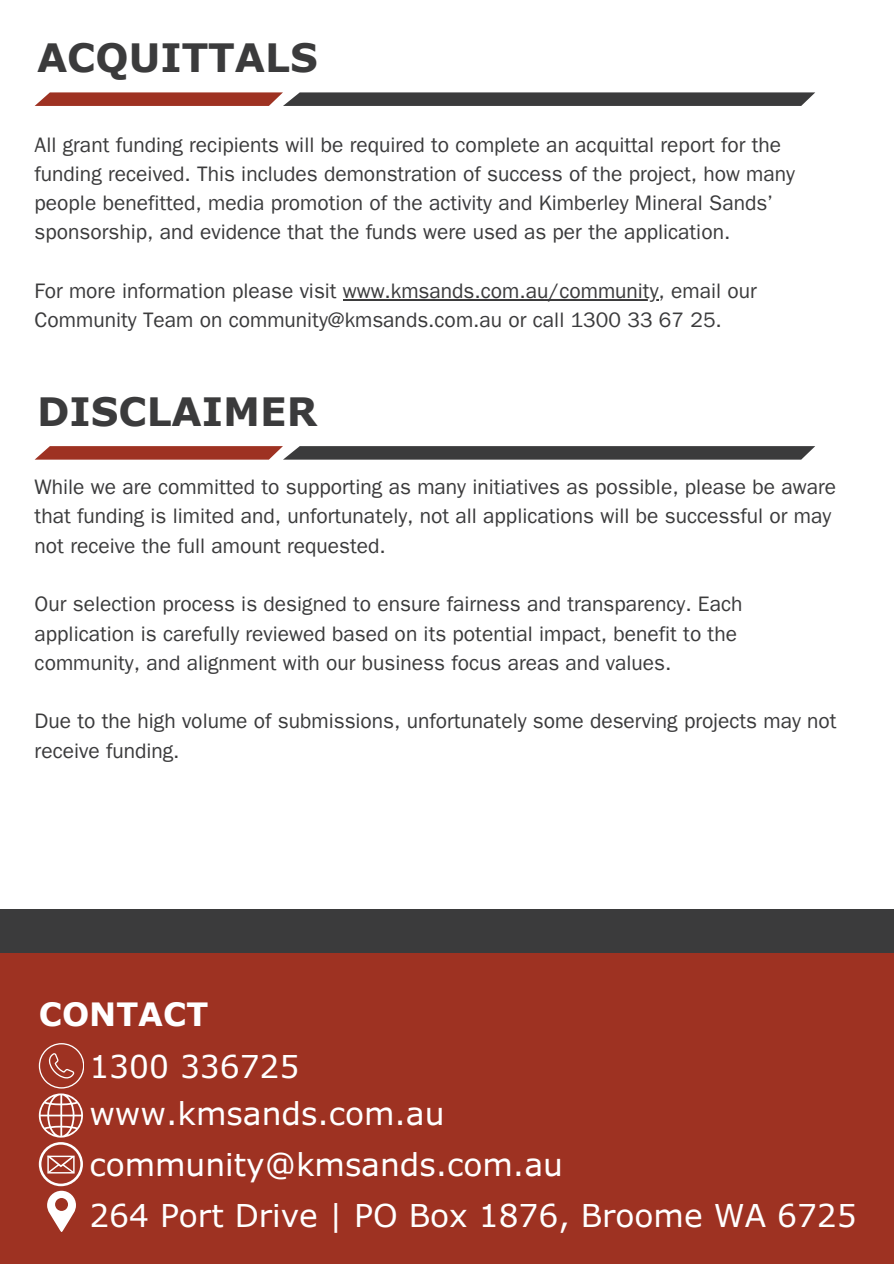
<style>
.page{position:relative;width:894px;height:1264px;background:#fff}
.page>*{position:absolute;margin:0;border:0;box-sizing:border-box;transform-origin:0 0}
.t1{font:700 39px "Verdana Pro";color:#3b3b3c}
.t2{font:700 32.1px "Verdana Pro";color:#fff}
.t3{font:31.35px "Verdana Pro";color:#fff}
.t4{font:21px/29.2px "Franklin Gothic LT Pro";color:#3b3b3c}
</style>
<div class="page">
<svg style="left:35px;top:92px;width:780px;height:14px;background:#654542"></svg>
<div style="left:0;top:953px;width:893px;height:310px;background:#9e3222"></div>
<div style="left:0;top:909px;width:893px;height:44px;background:#3b3b3c"></div>
<svg style="left:35px;top:446px;width:780px;height:13px;background:#61413d"></svg>
<svg style="left:39px;top:1043px;width:45px;height:189px"></svg>
<hr style="left:343px;top:299px;width:315px;height:1px;background:#3b3b3c">
<h1 class="t1" style="left:37px;top:33px;width:282px">ACQUITTALS</h1>
<p class="t4" style="left:35px;top:133px;width:761px">All grant funding recipients will be required to complete an acquittal report for the funding received. This includes demonstration of success of the project, how many people benefitted, media promotion of the activity and Kimberley Mineral Sands’ sponsorship, and evidence that the funds were used as per the application.</p>
<h1 class="t4" style="left:35px;top:279px;width:723px">For more information please visit www.kmsands.com.au/community, email our</h1>
<p class="t4" style="left:35px;top:309px;width:688px">Community Team on community@kmsands.com.au or call 1300 33 67 25.</p>
<p class="t1" style="left:37px;top:386px;width:282px">DISCLAIMER</p>
<p class="t4" style="left:35px;top:475px;width:802px">While we are committed to supporting as many initiatives as possible, please be aware that funding is limited and, unfortunately, not all applications will be successful or may not receive the full amount requested.</p>
<p class="t4" style="left:35px;top:592px;width:709px">Our selection process is designed to ensure fairness and transparency. Each application is carefully reviewed based on its potential impact, benefit to the community, and alignment with our business focus areas and values.</p>
<p class="t4" style="left:35px;top:709px;width:803px">Due to the high volume of submissions, unfortunately some deserving projects may not receive funding.</p>
<p class="t2" style="left:39px;top:993px;width:171px">CONTACT</p>
<p class="t3" style="left:89px;top:1046px;width:211px">1300 336725</p>
<h2 class="t3" style="left:89px;top:1093px;width:356px">www.kmsands.com.au</h2>
<p class="t3" style="left:89px;top:1144px;width:475px">community@kmsands.com.au</p>
<h3 class="t3" style="left:89px;top:1195px;width:768px">264 Port Drive | PO Box 1876, Broome WA 6725</h3>
</div>
